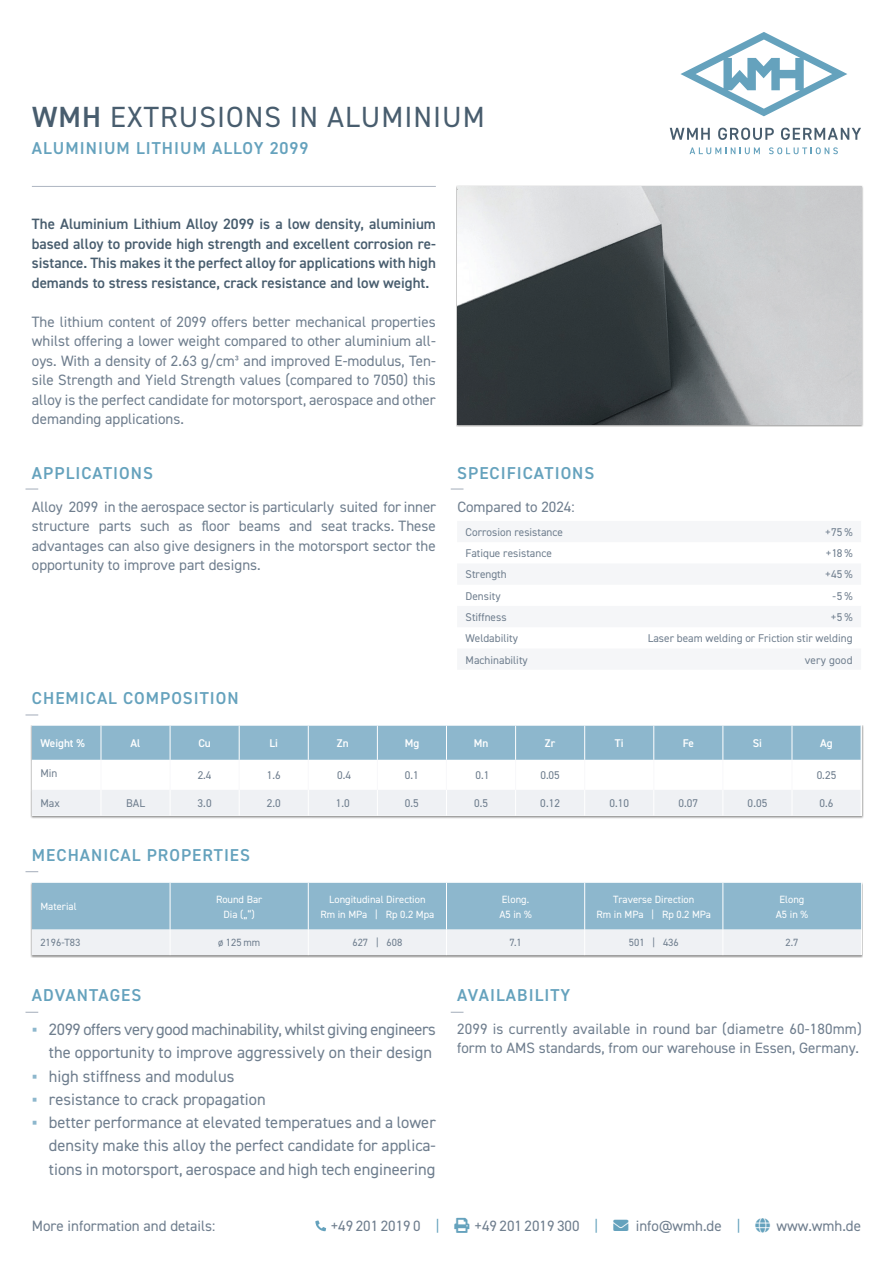
<style>
.page{position:relative;width:893px;height:1263px;background:#fff}
.page>*{position:absolute;margin:0;border:0;box-sizing:border-box;transform-origin:0 0}
.t1{font:29.25px "DIN2014";letter-spacing:.035em;color:#485d6e}
.t2{font:600 17.25px "DIN2014";letter-spacing:.06em;color:#65a2bd}
.t3{font:16.5px/23.2px "DIN2014";color:#6f7e8e;text-align:justify}
.t4{font:16.5px/23.2px "DIN2014";letter-spacing:-.02em;color:#6f7e8e;text-align:right}
.Fließtext{font:15px/19.5px "DIN2014";color:#6f7e8e;text-align:justify}
.t5{font:600 15px/19.5px "DIN2014";color:#485d6e;text-align:justify}
.Fließtext-2{font:11.25px "DIN2014";color:#6f7e8e}
.Fließtext-3{font:600 11.25px "DIN2014";color:#fff}
.Fließtext-4{font:11.25px "DIN2014";letter-spacing:.02em;color:#6f7e8e}
.Fließtext-5{font:10.5px "DIN2014";color:#fff}
.t6{font:10.5px "DIN2014";color:#6f7e8e}
.s1{font-weight:600}
.s2{font-family:"Calibri";color:#8db7cd}
.s3{color:#65a2bd}
</style>
<div class="page">
<svg style="left:689px;top:147px;width:71px;height:7px"></svg>
<svg style="left:769px;top:147px;width:69px;height:7px"></svg>
<svg style="left:670px;top:128px;width:40px;height:12px"></svg>
<svg style="left:718px;top:128px;width:56px;height:12px"></svg>
<svg style="left:781px;top:128px;width:80px;height:12px"></svg>
<svg style="left:680px;top:32px;width:167px;height:84px"></svg>
<svg style="left:315px;top:1220px;width:11px;height:11px"></svg>
<hr style="left:32px;top:186px;width:404px;height:1px;background:#adb5c1">
<svg style="left:26px;top:488px;width:12px;height:2px"></svg>
<svg style="left:26px;top:714px;width:12px;height:1px"></svg>
<svg style="left:26px;top:871px;width:12px;height:1px"></svg>
<svg style="left:451px;top:488px;width:12px;height:2px"></svg>
<svg style="left:26px;top:1012px;width:12px;height:1px"></svg>
<svg style="left:451px;top:1012px;width:12px;height:1px"></svg>
<div style="left:456px;top:185px;width:407px;height:242px;background:#1d1d1b;opacity:.5"></div>
<img style="left:457px;top:186px;width:404px;height:238px">
<div style="left:31px;top:725px;width:833px;height:94px;background:#1d1d1b;opacity:.5"></div>
<div style="left:32px;top:726px;width:830px;height:90px;background:#fff"></div>
<div style="left:32px;top:726px;width:829px;height:34px;background:#8db7cd"></div>
<hr style="left:101px;top:726px;width:1px;height:34px;background:#fff">
<hr style="left:170px;top:726px;width:1px;height:34px;background:#fff">
<hr style="left:239px;top:726px;width:1px;height:34px;background:#fff">
<hr style="left:308px;top:726px;width:1px;height:34px;background:#fff">
<hr style="left:377px;top:726px;width:1px;height:34px;background:#fff">
<hr style="left:446px;top:726px;width:1px;height:34px;background:#fff">
<hr style="left:515px;top:726px;width:1px;height:34px;background:#fff">
<hr style="left:584px;top:726px;width:1px;height:34px;background:#fff">
<hr style="left:653px;top:726px;width:1px;height:34px;background:#fff">
<hr style="left:722px;top:726px;width:1px;height:34px;background:#fff">
<hr style="left:792px;top:726px;width:1px;height:34px;background:#fff">
<div style="left:32px;top:790px;width:828px;height:26px;background:#eff1f4"></div>
<hr style="left:101px;top:760px;width:1px;height:30px;background:#f8f8fa">
<hr style="left:170px;top:760px;width:1px;height:30px;background:#f8f8fa">
<hr style="left:239px;top:760px;width:1px;height:30px;background:#f8f8fa">
<hr style="left:308px;top:760px;width:1px;height:30px;background:#f8f8fa">
<hr style="left:377px;top:760px;width:1px;height:30px;background:#f8f8fa">
<hr style="left:446px;top:760px;width:1px;height:30px;background:#f8f8fa">
<hr style="left:515px;top:760px;width:1px;height:30px;background:#f8f8fa">
<hr style="left:584px;top:760px;width:1px;height:30px;background:#f8f8fa">
<hr style="left:653px;top:760px;width:1px;height:30px;background:#f8f8fa">
<hr style="left:722px;top:760px;width:1px;height:30px;background:#f8f8fa">
<hr style="left:792px;top:760px;width:1px;height:30px;background:#f8f8fa">
<hr style="left:861px;top:760px;width:1px;height:30px;background:#f8f8fa">
<div style="left:31px;top:882px;width:832px;height:76px;background:#1d1d1b;opacity:.5"></div>
<svg style="left:32px;top:883px;width:829px;height:72px"></svg>
<p class="t1" style="left:32px;top:99px;width:454px"><span class="s1">WMH</span> EXTRUSIONS IN ALUMINIUM</p>
<p class="t2" style="left:32px;top:137px;width:278px">ALUMINIUM LITHIUM ALLOY 2099</p>
<p class="t5" style="left:32px;top:214px;width:405px">The Aluminium Lithium Alloy 2099 is a low density, aluminium based alloy to provide high strength and excellent corrosion re&shy;sistance. This makes it the perfect alloy for applications with high demands to stress resistance, crack resistance and low weight.</p>
<p class="Fließtext" style="left:32px;top:311px;width:405px">The lithium content of 2099 offers better mechanical properties whilst offering a lower weight compared to other aluminium all&shy;oys. With a density of 2.63 g/cm³ and improved E-modulus, Ten&shy;sile Strength and Yield Strength values (compared to 7050) this alloy is the perfect candidate for motorsport, aerospace and other demanding applications.</p>
<h2 class="t2" style="left:32px;top:461px;width:123px">APPLICATIONS</h2>
<h2 class="t2" style="left:457px;top:461px;width:139px">SPECIFICATIONS</h2>
<p class="Fließtext" style="left:32px;top:496px;width:406px">Alloy 2099 in the aerospace sector is particularly suited for inner structure parts such as floor beams and seat tracks. These advantages can also give designers in the motorsport sector the opportunity to improve part designs.</p>
<p class="Fließtext" style="left:457px;top:496px;width:119px">Compared to 2024:</p>
<p class="Fließtext-2" style="left:466px;top:525px;width:99px">Corrosion resistance</p>
<p class="Fließtext-2" style="left:825px;top:525px;width:29px">+75 %</p>
<p class="Fließtext-2" style="left:466px;top:546px;width:88px">Fatique resistance</p>
<p class="Fließtext-2" style="left:826px;top:546px;width:28px">+18%</p>
<p class="Fließtext-2" style="left:466px;top:567px;width:43px">Strength</p>
<p class="Fließtext-2" style="left:825px;top:567px;width:29px">+45 %</p>
<p class="Fließtext-2" style="left:466px;top:589px;width:36px">Density</p>
<p class="Fließtext-2" style="left:832px;top:589px;width:22px">-5%</p>
<p class="Fließtext-2" style="left:466px;top:610px;width:42px">Stiffness</p>
<p class="Fließtext-2" style="left:831px;top:610px;width:23px">+5%</p>
<p class="Fließtext-2" style="left:466px;top:631px;width:54px">Weldability</p>
<p class="Fließtext-2" style="left:648px;top:631px;width:206px">Laser beam welding or Friction stir welding</p>
<p class="Fließtext-2" style="left:466px;top:653px;width:64px">Machinability</p>
<p class="Fließtext-4" style="left:805px;top:653px;width:49px">very good</p>
<h2 class="t2" style="left:32px;top:687px;width:208px">CHEMICAL COMPOSITION</h2>
<p class="Fließtext-3" style="left:40px;top:736px;width:46px">Weight %</p>
<p class="Fließtext-3" style="left:131px;top:736px;width:11px">Al</p>
<p class="Fließtext-3" style="left:198px;top:736px;width:14px">Cu</p>
<p class="Fließtext-3" style="left:269px;top:736px;width:10px">Li</p>
<p class="Fließtext-3" style="left:337px;top:736px;width:13px">Zn</p>
<p class="Fließtext-3" style="left:405px;top:736px;width:16px">Mg</p>
<p class="Fließtext-3" style="left:474px;top:736px;width:16px">Mn</p>
<p class="Fließtext-3" style="left:545px;top:736px;width:12px">Zr</p>
<p class="Fließtext-3" style="left:615px;top:736px;width:10px">Ti</p>
<p class="Fließtext-3" style="left:683px;top:736px;width:13px">Fe</p>
<p class="Fließtext-3" style="left:753px;top:736px;width:11px">Si</p>
<p class="Fließtext-3" style="left:820px;top:736px;width:14px">Ag</p>
<p class="Fließtext-2" style="left:40px;top:766px;width:19px">Min</p>
<p class="Fließtext-2" style="left:198px;top:768px;width:15px">2.4</p>
<p class="Fließtext-2" style="left:267px;top:768px;width:15px">1.6</p>
<p class="Fließtext-2" style="left:337px;top:768px;width:15px">0.4</p>
<p class="Fließtext-2" style="left:405px;top:768px;width:15px">0.1</p>
<p class="Fließtext-2" style="left:475px;top:768px;width:15px">0.1</p>
<p class="Fließtext-2" style="left:540px;top:768px;width:21px">0.05</p>
<p class="Fließtext-2" style="left:817px;top:768px;width:21px">0.25</p>
<p class="Fließtext-2" style="left:40px;top:796px;width:21px">Max</p>
<p class="Fließtext-2" style="left:126px;top:796px;width:20px">BAL</p>
<p class="Fließtext-2" style="left:197px;top:796px;width:16px">3.0</p>
<p class="Fließtext-2" style="left:267px;top:796px;width:16px">2.0</p>
<p class="Fließtext-2" style="left:336px;top:796px;width:15px">1.0</p>
<p class="Fließtext-2" style="left:405px;top:796px;width:15px">0.5</p>
<p class="Fließtext-2" style="left:474px;top:796px;width:15px">0.5</p>
<p class="Fließtext-2" style="left:540px;top:796px;width:21px">0.12</p>
<p class="Fließtext-2" style="left:609px;top:796px;width:21px">0.10</p>
<p class="Fließtext-2" style="left:678px;top:796px;width:21px">0.07</p>
<p class="Fließtext-2" style="left:748px;top:796px;width:21px">0.05</p>
<p class="Fließtext-2" style="left:820px;top:796px;width:15px">0.6</p>
<h2 class="t2" style="left:32px;top:844px;width:220px">MECHANICAL PROPERTIES</h2>
<p class="Fließtext-5" style="left:40px;top:900px;width:38px">Material</p>
<p class="Fließtext-5" style="left:216px;top:893px;width:48px">Round Bar</p>
<p class="Fließtext-5" style="left:224px;top:908px;width:33px">Dia („“)</p>
<p class="Fließtext-5" style="left:329px;top:893px;width:98px">Longitudinal Direction</p>
<p class="Fließtext-5" style="left:320px;top:908px;width:116px">Rm in MPa | Rp 0.2 Mpa</p>
<p class="Fließtext-5" style="left:502px;top:893px;width:29px">Elong.</p>
<p class="Fließtext-5" style="left:499px;top:908px;width:34px">A5 in %</p>
<p class="Fließtext-5" style="left:613px;top:893px;width:82px">Traverse Direction</p>
<p class="Fließtext-5" style="left:596px;top:908px;width:116px">Rm in MPa | Rp 0.2 MPa</p>
<p class="Fließtext-5" style="left:780px;top:893px;width:26px">Elong</p>
<p class="Fließtext-5" style="left:776px;top:908px;width:34px">A5 in %</p>
<p class="t6" style="left:40px;top:936px;width:41px">2196-T83</p>
<p class="t6" style="left:218px;top:936px;width:44px">ø 125 mm</p>
<p class="t6" style="left:352px;top:936px;width:51px">627 | 608</p>
<p class="t6" style="left:509px;top:936px;width:14px">7.1</p>
<p class="t6" style="left:629px;top:936px;width:51px">501 | 436</p>
<p class="t6" style="left:785px;top:936px;width:14px">2.7</p>
<h2 class="t2" style="left:32px;top:984px;width:111px">ADVANTAGES</h2>
<h2 class="t2" style="left:457px;top:984px;width:115px">AVAILABILITY</h2>
<p class="t4" style="left:32px;top:1017px;width:406px"><span class="s2">▪</span> 2099 offers very good machinability, whilst giving engineers the opportunity to improve aggressively on their design</p>
<p class="t3" style="left:32px;top:1064px;width:204px"><span class="s2">▪</span> high stiffness and modulus</p>
<p class="t3" style="left:32px;top:1087px;width:235px"><span class="s2">▪</span> resistance to crack propagation</p>
<p class="t3" style="left:49px;top:1110px;width:388px;text-indent:-17px"><span class="s2">▪</span> better performance at elevated temperatues and a lower density make this alloy the perfect candidate for applica&shy;tions in motorsport, aerospace and high tech engineering</p>
<p class="Fließtext" style="left:457px;top:1019px;width:406px">2099 is currently available in round bar (diametre 60-180mm) form to AMS standards, from our warehouse in Essen, Germany.</p>
<p class="Fließtext" style="left:32px;top:1216px;width:185px">More information and details:</p>
<p class="Fließtext" style="left:331px;top:1216px;width:110px">+49 201 2019 0 <span class="s3">|</span></p>
<p class="Fließtext" style="left:474px;top:1216px;width:268px">+49 201 2019 300 <span class="s3">|</span> <span class="s3">→</span> info@wmh.de <span class="s3">|</span></p>
<p class="Fließtext" style="left:776px;top:1216px;width:86px">www.wmh.de</p>
</div>
